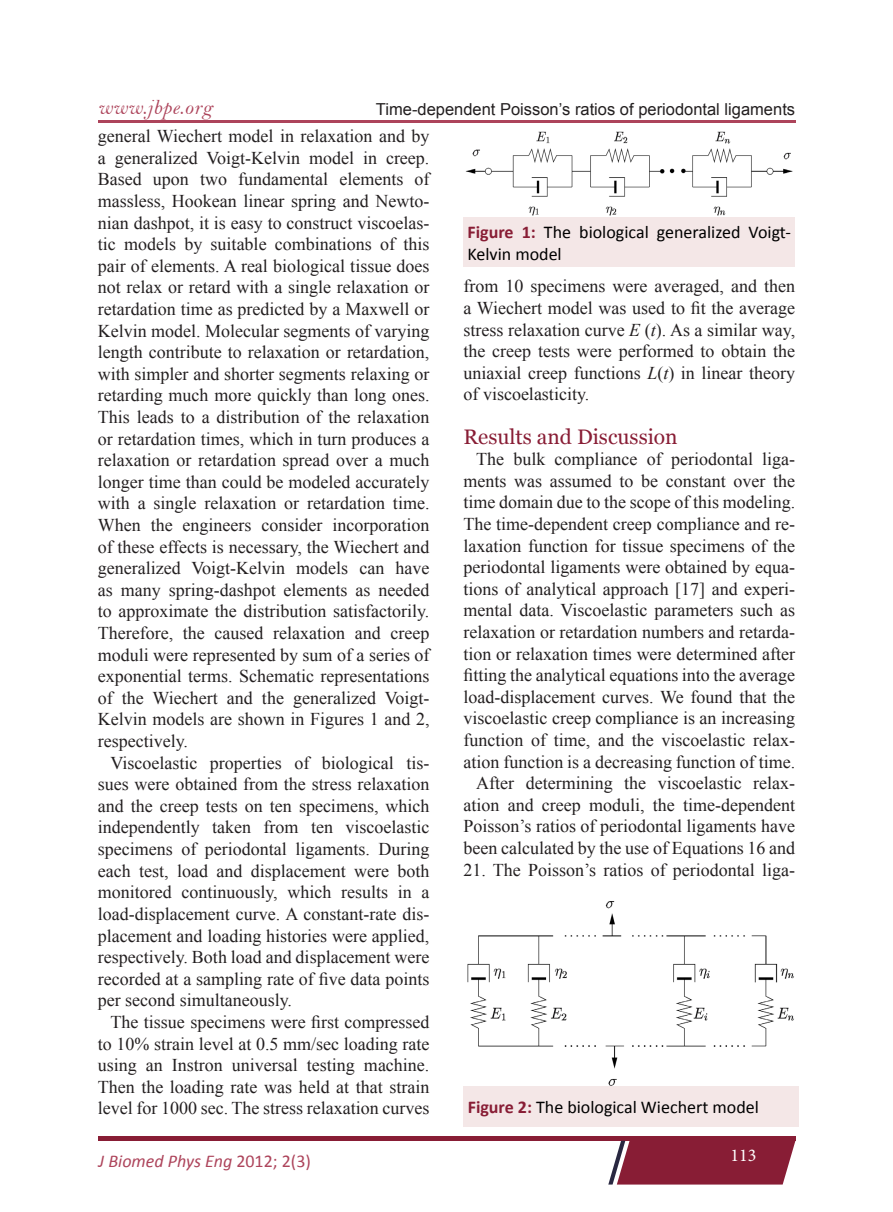
<style>
.page{position:relative;width:893px;height:1212px;background:#fff}
.page>*{position:absolute;margin:0;border:0;box-sizing:border-box;transform-origin:0 0}
.Heading{font:21px "Georgia";color:#881d35}
.t1{font:21px "Bell MT Italic";letter-spacing:.03em;color:#ad445b}
.Body{font:18px/21.6px "Times New Roman";color:#231f20;text-align:justify}
.Figure{font:18px/21.6px "Calibri";color:#000}
.t2{font:italic 18px "Calibri";color:#ad445b}
.t3{font:18px "Minion Pro";color:#fff}
.Running_Title{font:16.5px "Arial";color:#231f20}
.s1{font-weight:700;color:#881d35}
.s2{font-style:italic}
.s3{font-style:normal}
</style>
<div class="page">
<div style="left:98px;top:1136px;width:697px;height:5px;background:#881d35"></div>
<svg style="left:608px;top:1141px;width:187px;height:43px;background:#903147"></svg>
<hr style="left:98px;top:120px;width:698px;height:2px;background:#ad445b">
<div style="left:463px;top:216px;width:332px;height:51px;background:#f4e7e7"></div>
<img style="left:467px;top:901px;width:327px;height:185px">
<img style="left:465px;top:131px;width:328px;height:85px">
<div style="left:463px;top:1086px;width:336px;height:41px;background:#f4e7e7"></div>
<p class="t1" style="left:98px;top:94px;width:116px">www.jbpe.org</p>
<p class="Body" style="left:98px;top:125px;width:333px">general Wiechert model in relaxation and by a generalized Voigt-Kelvin model in creep.<br>Based upon two fundamental elements of massless, Hookean linear spring and Newto&shy;nian dashpot, it is easy to construct viscoelas&shy;tic models by suitable combinations of this pair of elements. A real biological tissue does not relax or retard with a single relaxation or retardation time as predicted by a Maxwell or Kelvin model. Molecular segments of varying length contribute to relaxation or retardation, with simpler and shorter segments relaxing or retarding much more quickly than long ones.<br>This leads to a distribution of the relaxation or retardation times, which in turn produces a relaxation or retardation spread over a much longer time than could be modeled accurately with a single relaxation or retardation time.<br>When the engineers consider incorporation of these effects is necessary, the Wiechert and generalized Voigt-Kelvin models can have as many spring-dashpot elements as needed to approximate the distribution satisfactorily.<br>Therefore, the caused relaxation and creep moduli were represented by sum of a series of exponential terms. Schematic representations of the Wiechert and the generalized Voigt-Kelvin models are shown in Figures 1 and 2, respectively.</p>
<p class="Body" style="left:98px;top:751px;width:333px;text-indent:13px">Viscoelastic properties of biological tis&shy;sues were obtained from the stress relaxation and the creep tests on ten specimens, which independently taken from ten viscoelastic specimens of periodontal ligaments. During each test, load and displacement were both monitored continuously, which results in a load-displacement curve. A constant-rate dis&shy;placement and loading histories were applied, respectively. Both load and displacement were recorded at a sampling rate of five data points per second simultaneously.</p>
<p class="Body" style="left:98px;top:1011px;width:333px;text-indent:13px">The tissue specimens were first compressed to 10% strain level at 0.5 mm/sec loading rate using an Instron universal testing machine.<br>Then the loading rate was held at that strain level for 1000 sec. The stress relaxation curves</p>
<p class="Running_Title" style="left:376px;top:98px;width:421px">Time-dependent Poisson’s ratios of periodontal ligaments</p>
<p class="Figure" style="left:467px;top:221px;width:325px"><span class="s1">Figure 1:</span> The biological generalized Voigt-<br>Kelvin model</p>
<p class="Body" style="left:463px;top:275px;width:333px">from 10 specimens were averaged, and then a Wiechert model was used to fit the average stress relaxation curve <span class="s2">E</span> (<span class="s2">t</span>). As a similar way, the creep tests were performed to obtain the uniaxial creep functions <span class="s2">L</span>(<span class="s2">t</span>) in linear theory of viscoelasticity.</p>
<p class="Heading" style="left:463px;top:424px;width:216px">Results and Discussion</p>
<p class="Body" style="left:463px;top:448px;width:333px;text-indent:13px">The bulk compliance of periodontal liga&shy;ments was assumed to be constant over the time domain due to the scope of this modeling.<br>The time-dependent creep compliance and re&shy;laxation function for tissue specimens of the periodontal ligaments were obtained by equa&shy;tions of analytical approach [17] and experi&shy;mental data. Viscoelastic parameters such as relaxation or retardation numbers and retarda&shy;tion or relaxation times were determined after fitting the analytical equations into the average load-displacement curves. We found that the viscoelastic creep compliance is an increasing function of time, and the viscoelastic relax&shy;ation function is a decreasing function of time.</p>
<p class="Body" style="left:463px;top:772px;width:333px;text-indent:13px">After determining the viscoelastic relax&shy;ation and creep moduli, the time-dependent Poisson’s ratios of periodontal ligaments have been calculated by the use of Equations 16 and</p>
<p class="Body" style="left:463px;top:858px;width:333px">21. The Poisson’s ratios of periodontal liga-</p>
<p class="Figure" style="left:468px;top:1097px;width:293px"><span class="s1">Figure 2:</span> The biological Wiechert model</p>
<p class="t2" style="left:99px;top:1148px;width:214px">J Biomed Phys Eng <span class="s3">2012; 2(3)</span></p>
<p class="t3" style="left:730px;top:1143px;width:27px">113</p>
</div>
